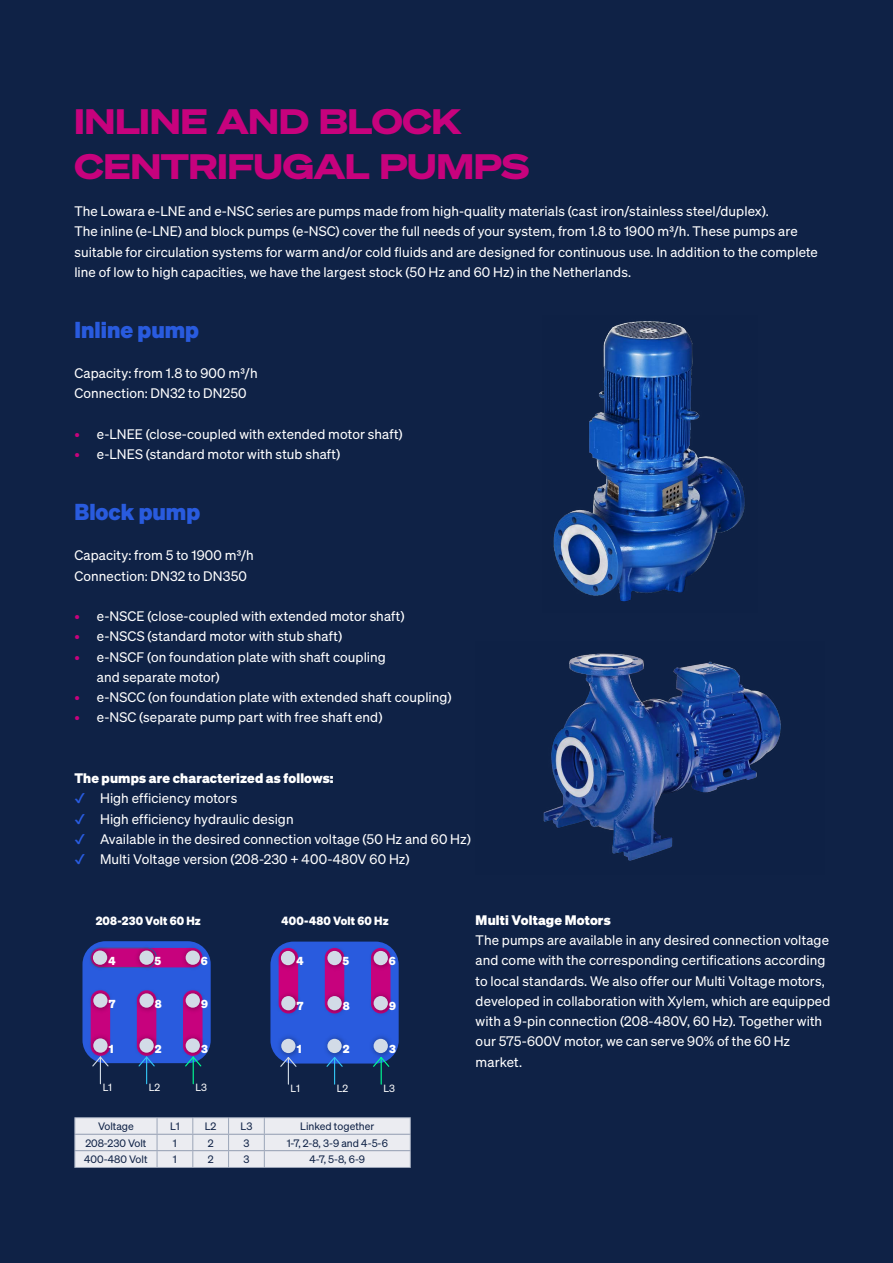
<style>
.page{position:relative;width:893px;height:1263px;background:#0f2246}
.page>*{position:absolute;margin:0;border:0;box-sizing:border-box;transform-origin:0 0}
.t1{font:700 34.5px/45px "Sohne Breit";letter-spacing:.005em;color:#c7027d}
.t2{font:700 22.5px "Sohne";color:#295bde}
.t3{font:13.5px/20.2px "Sohne Buch";letter-spacing:.005em;color:#fff}
.t4{font:700 13.5px "Sohne";letter-spacing:.01em;color:#fff}
.t5{font:700 11.7px "Sohne";letter-spacing:.015em;color:#fff}
.t6{font:700 11.4px "Sohne";color:#fff}
.t7{font:10.5px "Sohne Buch";color:#0f2246}
.t8{font:10.2px "Sohne Buch";color:#fff}
.s1{color:#c7027d}
.s2{color:#295bde}
</style>
<div class="page">
<img style="left:543px;top:653px;width:238px;height:208px">
<hr style="left:74px;top:1117px;width:83px;height:1px;background:#9ba5b8">
<hr style="left:157px;top:1117px;width:36px;height:1px;background:#9ba5b8">
<hr style="left:193px;top:1117px;width:36px;height:1px;background:#9ba5b8">
<hr style="left:229px;top:1117px;width:35px;height:1px;background:#9ba5b8">
<hr style="left:264px;top:1117px;width:147px;height:1px;background:#9ba5b8">
<svg style="left:74px;top:1118px;width:337px;height:49px;background:#e5e6ec"></svg>
<hr style="left:74px;top:1167px;width:83px;height:1px;background:#9ba5b8">
<hr style="left:157px;top:1167px;width:36px;height:1px;background:#9ba5b8">
<hr style="left:193px;top:1167px;width:36px;height:1px;background:#9ba5b8">
<hr style="left:229px;top:1167px;width:35px;height:1px;background:#9ba5b8">
<hr style="left:264px;top:1167px;width:147px;height:1px;background:#9ba5b8">
<div style="left:270px;top:941px;width:129px;height:122px;background:#295bde;border-radius:23px"></div>
<div style="left:371px;top:948px;width:19px;height:65px;background:#c7027d;border-radius:10px"></div>
<img style="left:371px;top:990px;width:20px;height:24px">
<div style="left:374px;top:996px;width:14px;height:14px;background:#d2dbe7;border-radius:50%"></div>
<img style="left:371px;top:1036px;width:25px;height:23px">
<div style="left:374px;top:1039px;width:14px;height:14px;background:#d2dbe7;border-radius:50%"></div>
<div style="left:325px;top:948px;width:19px;height:65px;background:#c7027d;border-radius:10px"></div>
<img style="left:324px;top:990px;width:21px;height:24px">
<div style="left:327px;top:996px;width:15px;height:14px;background:#d2dbe7;border-radius:50%"></div>
<img style="left:326px;top:1036px;width:19px;height:20px">
<div style="left:327px;top:1039px;width:15px;height:14px;background:#d2dbe7;border-radius:50%"></div>
<div style="left:279px;top:948px;width:19px;height:65px;background:#cb007b;border-radius:10px"></div>
<img style="left:278px;top:990px;width:21px;height:24px">
<div style="left:281px;top:996px;width:15px;height:14px;background:#d2dbe7;border-radius:50%"></div>
<img style="left:275px;top:1036px;width:24px;height:23px">
<div style="left:281px;top:1039px;width:15px;height:14px;background:#d2dbe7;border-radius:50%"></div>
<img style="left:324px;top:947px;width:21px;height:26px">
<div style="left:327px;top:951px;width:15px;height:14px;background:#d2dbe7;border-radius:50%"></div>
<img style="left:371px;top:944px;width:25px;height:29px">
<div style="left:374px;top:951px;width:14px;height:14px;background:#d2dbe7;border-radius:50%"></div>
<img style="left:275px;top:944px;width:24px;height:29px">
<div style="left:281px;top:951px;width:14px;height:14px;background:#d2dbe7;border-radius:50%"></div>
<svg style="left:279px;top:1056px;width:19px;height:28px"></svg>
<svg style="left:325px;top:1056px;width:19px;height:28px"></svg>
<svg style="left:372px;top:1056px;width:18px;height:28px"></svg>
<div style="left:82px;top:941px;width:129px;height:122px;background:#295bde;border-radius:23px"></div>
<div style="left:183px;top:990px;width:20px;height:66px;background:#c7027d;border-radius:10px"></div>
<img style="left:183px;top:990px;width:20px;height:26px">
<div style="left:186px;top:993px;width:14px;height:15px;background:#d2dbe7;border-radius:50%"></div>
<img style="left:183px;top:1032px;width:25px;height:26px">
<div style="left:186px;top:1038px;width:14px;height:15px;background:#d2dbe7;border-radius:50%"></div>
<div style="left:137px;top:990px;width:19px;height:66px;background:#c7027d;border-radius:10px"></div>
<img style="left:136px;top:990px;width:21px;height:26px">
<div style="left:139px;top:993px;width:15px;height:15px;background:#d2dbe7;border-radius:50%"></div>
<img style="left:136px;top:1032px;width:21px;height:23px">
<div style="left:139px;top:1038px;width:15px;height:15px;background:#d2dbe7;border-radius:50%"></div>
<div style="left:91px;top:990px;width:19px;height:66px;background:#c7027d;border-radius:10px"></div>
<img style="left:90px;top:990px;width:21px;height:26px">
<div style="left:93px;top:993px;width:15px;height:15px;background:#d2dbe7;border-radius:50%"></div>
<img style="left:86px;top:1032px;width:25px;height:26px">
<div style="left:93px;top:1038px;width:15px;height:15px;background:#d2dbe7;border-radius:50%"></div>
<div style="left:91px;top:948px;width:112px;height:19px;background:#c7027d;border-radius:10px"></div>
<div style="left:90px;top:947px;width:67px;height:21px;border:1px solid #3a5aa6;border-radius:10px"></div>
<img style="left:133px;top:947px;width:28px;height:21px">
<div style="left:139px;top:950px;width:15px;height:15px;background:#d1dbe5;border-radius:50%"></div>
<img style="left:179px;top:943px;width:29px;height:25px">
<div style="left:186px;top:950px;width:14px;height:15px;background:#d1dbe5;border-radius:50%"></div>
<img style="left:86px;top:943px;width:29px;height:25px">
<div style="left:93px;top:950px;width:14px;height:15px;background:#d1dbe5;border-radius:50%"></div>
<svg style="left:91px;top:1055px;width:19px;height:29px"></svg>
<svg style="left:137px;top:1055px;width:19px;height:29px"></svg>
<svg style="left:184px;top:1055px;width:18px;height:29px"></svg>
<img style="left:553px;top:321px;width:192px;height:281px">
<h1 class="t1" style="left:74px;top:98px;width:456px">INLINE AND BLOCK<br>CENTRIFUGAL PUMPS</h1>
<p class="t3" style="left:74px;top:201px;width:745px">The Lowara e-LNE and e-NSC series are pumps made from high-quality materials (cast iron/stainless steel/duplex).<br>The inline (e-LNE) and block pumps (e-NSC) cover the full needs of your system, from 1.8 to 1900 m³/h. These pumps are suitable for circulation systems for warm and/or cold fluids and are designed for continuous use. In addition to the complete line of low to high capacities, we have the largest stock (50 Hz and 60 Hz) in the Netherlands.</p>
<h2 class="t2" style="left:74px;top:315px;width:126px">Inline pump</h2>
<p class="t3" style="left:74px;top:363px;width:185px">Capacity: from 1.8 to 900 m³/h<br>Connection: DN32 to DN250</p>
<p class="t3" style="left:74px;top:424px;width:330px"><span class="s1">•</span> e-LNEE (close-coupled with extended motor shaft)</p>
<p class="t3" style="left:74px;top:444px;width:267px"><span class="s1">•</span> e-LNES (standard motor with stub shaft)</p>
<h2 class="t2" style="left:74px;top:497px;width:127px">Block pump</h2>
<p class="t3" style="left:74px;top:545px;width:181px">Capacity: from 5 to 1900 m³/h<br>Connection: DN32 to DN350</p>
<p class="t3" style="left:74px;top:606px;width:332px"><span class="s1">•</span> e-NSCE (close-coupled with extended motor shaft)</p>
<p class="t3" style="left:74px;top:626px;width:269px"><span class="s1">•</span> e-NSCS (standard motor with stub shaft)</p>
<p class="t3" style="left:97px;top:646px;width:290px;text-indent:-23px"><span class="s1">•</span> e-NSCF (on foundation plate with shaft coupling and separate motor)</p>
<p class="t3" style="left:74px;top:687px;width:379px"><span class="s1">•</span> e-NSCC (on foundation plate with extended shaft coupling)</p>
<p class="t3" style="left:74px;top:707px;width:310px"><span class="s1">•</span> e-NSC (separate pump part with free shaft end)</p>
<p class="t4" style="left:74px;top:769px;width:261px">The pumps are characterized as follows:</p>
<p class="t3" style="left:74px;top:788px;width:164px"><span class="s2">✔</span> High efficiency motors</p>
<p class="t3" style="left:74px;top:808px;width:221px"><span class="s2">✔</span> High efficiency hydraulic design</p>
<p class="t3" style="left:74px;top:829px;width:398px"><span class="s2">✔</span> Available in the desired connection voltage (50 Hz and 60 Hz)</p>
<p class="t3" style="left:74px;top:849px;width:337px"><span class="s2">✔</span> Multi Voltage version (208-230 + 400-480V 60 Hz)</p>
<p class="t5" style="left:96px;top:913px;width:107px">208-230 Volt 60 Hz</p>
<p class="t5" style="left:281px;top:913px;width:109px">400-480 Volt 60 Hz</p>
<p class="t6" style="left:296px;top:954px;width:9px">4</p>
<p class="t6" style="left:342px;top:954px;width:8px">5</p>
<p class="t6" style="left:389px;top:954px;width:8px">6</p>
<p class="t6" style="left:297px;top:999px;width:8px">7</p>
<p class="t6" style="left:343px;top:999px;width:8px">8</p>
<p class="t6" style="left:389px;top:999px;width:8px">9</p>
<p class="t6" style="left:297px;top:1041px;width:6px">1</p>
<p class="t6" style="left:343px;top:1041px;width:8px">2</p>
<p class="t6" style="left:389px;top:1041px;width:8px">3</p>
<p class="t8" style="left:291px;top:1082px;width:11px">L1</p>
<p class="t8" style="left:337px;top:1082px;width:13px">L2</p>
<p class="t8" style="left:383px;top:1082px;width:13px">L3</p>
<p class="t6" style="left:108px;top:953px;width:9px">4</p>
<p class="t6" style="left:154px;top:953px;width:8px">5</p>
<p class="t6" style="left:201px;top:953px;width:8px">6</p>
<p class="t6" style="left:109px;top:996px;width:8px">7</p>
<p class="t6" style="left:155px;top:996px;width:8px">8</p>
<p class="t6" style="left:201px;top:996px;width:8px">9</p>
<p class="t6" style="left:109px;top:1041px;width:6px">1</p>
<p class="t6" style="left:155px;top:1041px;width:8px">2</p>
<p class="t6" style="left:201px;top:1041px;width:8px">3</p>
<p class="t8" style="left:103px;top:1081px;width:11px">L1</p>
<p class="t8" style="left:149px;top:1081px;width:13px">L2</p>
<p class="t8" style="left:195px;top:1081px;width:13px">L3</p>
<p class="t7" style="left:98px;top:1120px;width:37px">Voltage</p>
<p class="t7" style="left:170px;top:1120px;width:11px">L1</p>
<p class="t7" style="left:205px;top:1120px;width:13px">L2</p>
<p class="t7" style="left:241px;top:1120px;width:13px">L3</p>
<p class="t7" style="left:300px;top:1120px;width:76px">Linked together</p>
<p class="t7" style="left:85px;top:1136px;width:63px">208-230 Volt</p>
<p class="t7" style="left:173px;top:1136px;width:5px">1</p>
<p class="t7" style="left:208px;top:1136px;width:7px">2</p>
<p class="t7" style="left:243px;top:1136px;width:7px">3</p>
<p class="t7" style="left:287px;top:1136px;width:103px">1-7, 2-8, 3-9 and 4-5-6</p>
<p class="t7" style="left:84px;top:1153px;width:65px">400-480 Volt</p>
<p class="t7" style="left:173px;top:1153px;width:5px">1</p>
<p class="t7" style="left:208px;top:1153px;width:7px">2</p>
<p class="t7" style="left:243px;top:1153px;width:7px">3</p>
<p class="t7" style="left:309px;top:1153px;width:57px">4-7, 5-8, 6-9</p>
<p class="t4" style="left:476px;top:911px;width:137px">Multi Voltage Motors</p>
<p class="t3" style="left:476px;top:930px;width:356px">The pumps are available in any desired connection voltage and come with the corresponding certifications according to local standards. We also offer our Multi Voltage motors, developed in collaboration with Xylem, which are equipped with a 9-pin connection (208-480V, 60 Hz). Together with our 575-600V motor, we can serve 90% of the 60 Hz market.</p>
</div>
